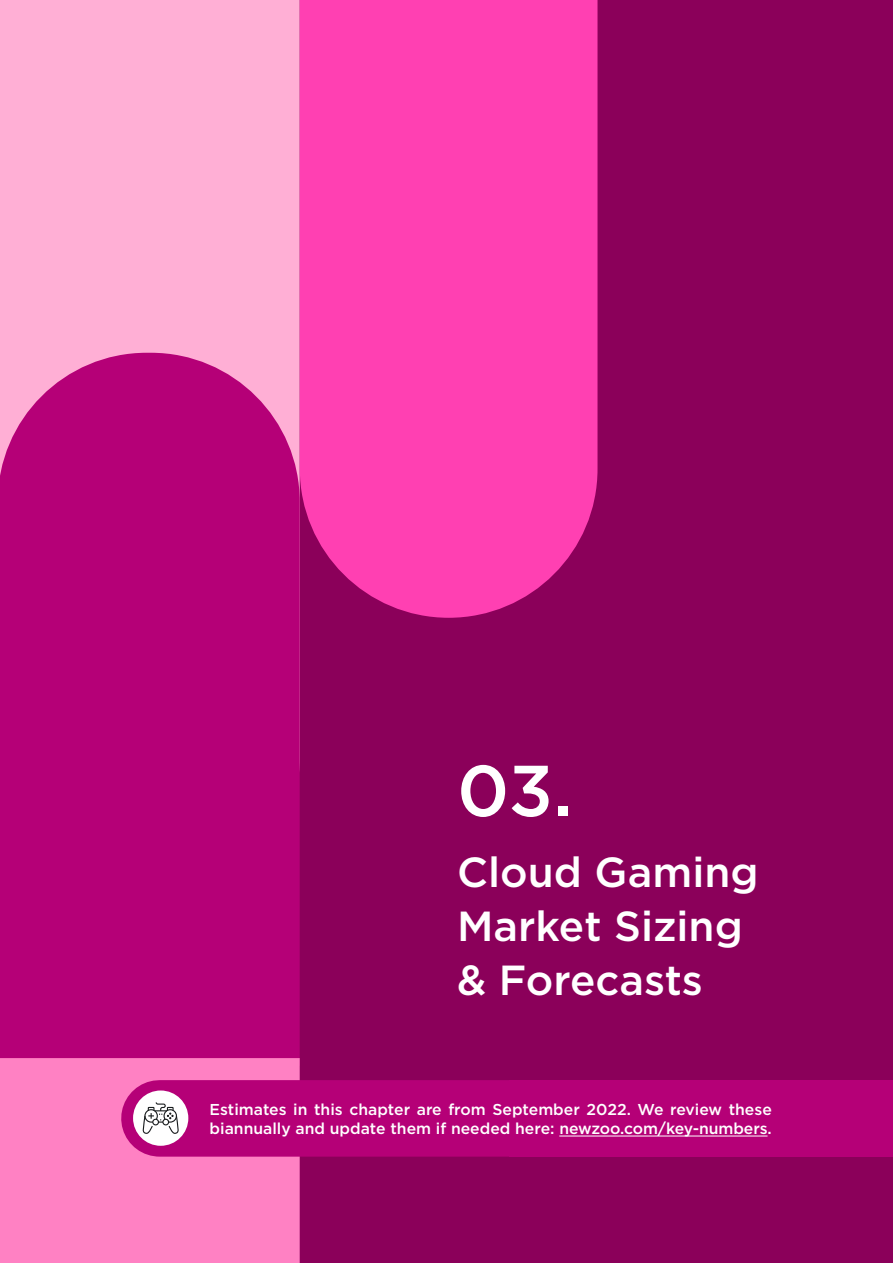
<style>
.page{position:relative;width:893px;height:1263px;background:#8b005a}
.page>*{position:absolute;margin:0;border:0;box-sizing:border-box;transform-origin:0 0}
.t1{font:500 72px "Gotham";color:#fff}
.t2{font:500 42px/54px "Gotham";color:#fff}
.t3{font:500 15.75px/19.5px "Gotham";color:#fff}
</style>
<div class="page">
<div style="left:0;top:0;width:300px;height:353px;background:#ffafd5"></div>
<div style="left:300px;top:0;width:297px;height:618px;background:#ff40b2"></div>
<div style="left:0;top:353px;width:300px;height:705px;background:#b50077"></div>
<div style="left:0;top:1058px;width:300px;height:205px;background:#ff81c3"></div>
<div style="left:159px;top:1080px;width:482px;height:76px;background:#b50077"></div>
<div style="left:510px;top:1080px;width:383px;height:77px;background:#b50077"></div>
<hr style="left:559px;top:1135px;width:208px;height:1px;background:#fff">
<div style="left:133px;top:1090px;width:55px;height:56px;background:#fff;border-radius:50%"></div>
<svg style="left:143px;top:1102px;width:36px;height:32px"></svg>
<h1 class="t1" style="left:457px;top:743px;width:117px">03.</h1>
<h2 class="t2" style="left:457px;top:844px;width:303px">Cloud Gaming<br>Market Sizing &amp; Forecasts</h2>
<p class="t3" style="left:210px;top:1099px;width:564px">Estimates in this chapter are from September 2022. We review these biannually and update them if needed here: newzoo.com/key-numbers.</p>
</div>
